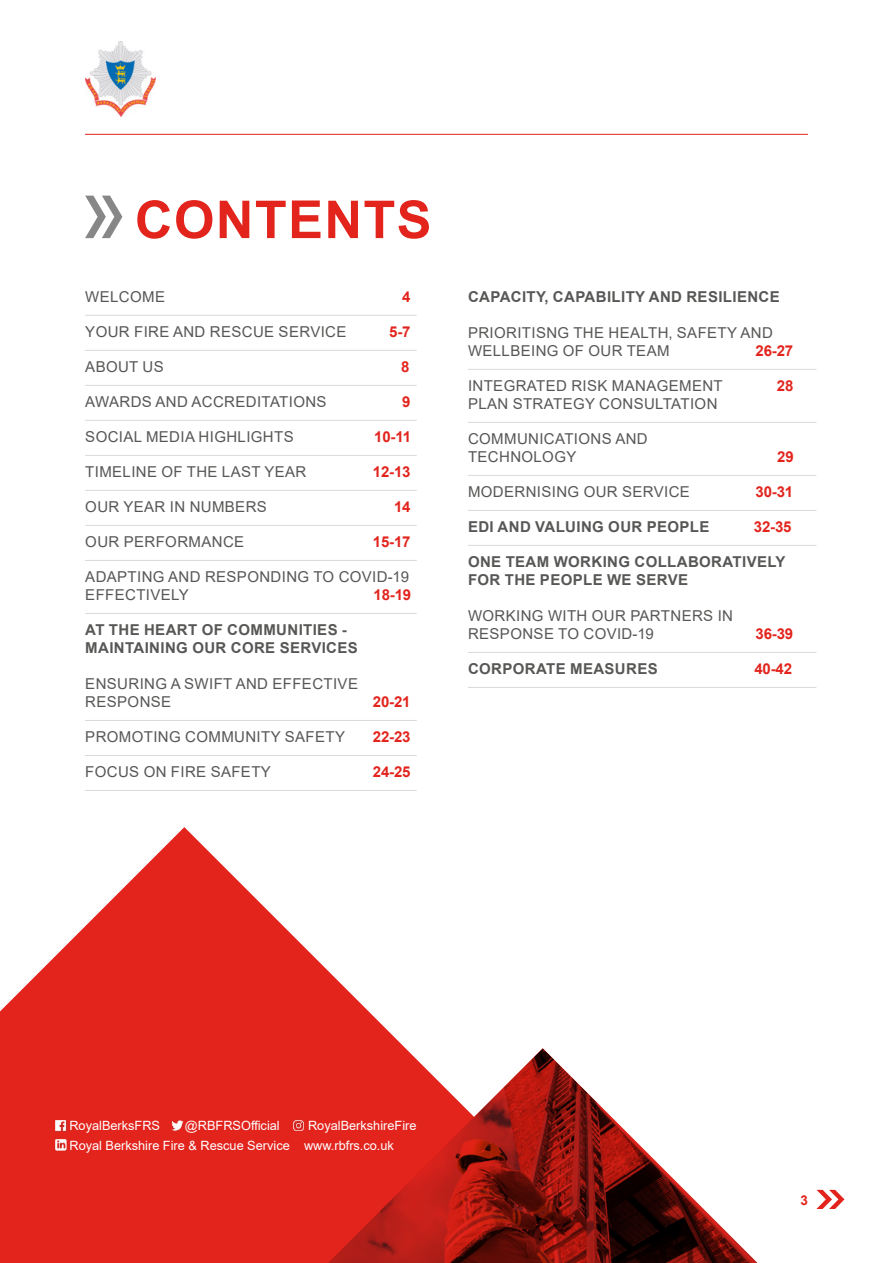
<style>
.page{position:relative;width:893px;height:1263px;background:#fff}
.page>*{position:absolute;margin:0;border:0;box-sizing:border-box;transform-origin:0 0}
.t1{font:700 52.2px "Arial";letter-spacing:.025em;color:#e2241d}
.t2{font:15px/18px "Arial";letter-spacing:.025em;color:#575756}
.t3{font:700 15px/18px "Arial";letter-spacing:.025em;color:#575756}
.t4{font:700 15px "Arial";letter-spacing:-.01em;color:#e2241d}
.t5{font:700 13.5px "Arial";color:#e2241d}
.Body_copy{font:12.75px/20.2px "Arial";color:#fff}
.s1{font-size:52.5px}
</style>
<div class="page">
<svg style="left:816px;top:1190px;width:28px;height:19px"></svg>
<svg style="left:0;top:827px;width:405px;height:436px;fill:#e2241d"></svg>
<img style="left:328px;top:1048px;width:429px;height:215px">
<svg style="left:85px;top:196px;width:37px;height:42px"></svg>
<hr style="left:85px;top:134px;width:723px;height:1px;background:#e2241d">
<img style="left:85px;top:42px;width:71px;height:74px">
<hr style="left:85px;top:315px;width:332px;height:1px;background:#dadada">
<hr style="left:85px;top:350px;width:332px;height:1px;background:#dadada">
<hr style="left:85px;top:385px;width:332px;height:1px;background:#dadada">
<hr style="left:85px;top:420px;width:332px;height:1px;background:#dadada">
<hr style="left:85px;top:455px;width:332px;height:1px;background:#dadada">
<hr style="left:85px;top:490px;width:332px;height:1px;background:#dadada">
<hr style="left:85px;top:525px;width:332px;height:1px;background:#dadada">
<hr style="left:85px;top:560px;width:332px;height:1px;background:#dadada">
<hr style="left:85px;top:613px;width:332px;height:1px;background:#dadada">
<hr style="left:85px;top:720px;width:332px;height:1px;background:#dadada">
<hr style="left:85px;top:755px;width:332px;height:1px;background:#dadada">
<hr style="left:85px;top:790px;width:332px;height:1px;background:#dadada">
<hr style="left:468px;top:369px;width:348px;height:1px;background:#dadada">
<hr style="left:468px;top:422px;width:348px;height:1px;background:#dadada">
<hr style="left:468px;top:475px;width:348px;height:1px;background:#dadada">
<hr style="left:468px;top:510px;width:348px;height:1px;background:#dadada">
<hr style="left:468px;top:545px;width:348px;height:1px;background:#dadada">
<hr style="left:468px;top:652px;width:348px;height:1px;background:#dadada">
<hr style="left:468px;top:687px;width:348px;height:1px;background:#dadada">
<svg style="left:55px;top:1120px;width:11px;height:11px"></svg>
<svg style="left:171px;top:1120px;width:13px;height:11px"></svg>
<svg style="left:293px;top:1120px;width:11px;height:11px"></svg>
<svg style="left:56px;top:1139px;width:11px;height:12px"></svg>
<p class="t1" style="left:135px;top:183px;width:298px">CONT<span class="s1">E</span>NTS</p>
<p class="t2" style="left:85px;top:288px;width:81px">WELCOME</p>
<p class="t4" style="left:402px;top:286px;width:10px">4</p>
<p class="t2" style="left:85px;top:323px;width:263px">YOUR FIRE AND RESCUE SERVICE</p>
<p class="t4" style="left:389px;top:321px;width:23px">5-7</p>
<p class="t2" style="left:85px;top:358px;width:80px">ABOUT US</p>
<p class="t4" style="left:401px;top:356px;width:10px">8</p>
<p class="t2" style="left:85px;top:393px;width:243px">AWARDS AND ACCREDITATIONS</p>
<p class="t4" style="left:402px;top:391px;width:10px">9</p>
<p class="t2" style="left:85px;top:428px;width:210px">SOCIAL MEDIA HIGHLIGHTS</p>
<p class="t4" style="left:374px;top:426px;width:38px">10-11</p>
<p class="t2" style="left:85px;top:463px;width:223px">TIMELINE OF THE LAST YEAR</p>
<p class="t4" style="left:373px;top:461px;width:39px">12-13</p>
<p class="t2" style="left:85px;top:498px;width:183px">OUR YEAR IN NUMBERS</p>
<p class="t4" style="left:394px;top:496px;width:18px">14</p>
<p class="t2" style="left:85px;top:533px;width:160px">OUR PERFORMANCE</p>
<p class="t4" style="left:373px;top:531px;width:39px">15-17</p>
<p class="t2" style="left:85px;top:568px;width:325px">ADAPTING AND RESPONDING TO COVID-19<br>EFFECTIVELY</p>
<p class="t4" style="left:373px;top:584px;width:39px">18-19</p>
<p class="t3" style="left:85px;top:621px;width:274px">AT THE HEART OF COMMUNITIES -<br>MAINTAINING OUR CORE SERVICES</p>
<p class="t2" style="left:85px;top:675px;width:274px">ENSURING A SWIFT AND EFFECTIVE<br>RESPONSE</p>
<p class="t4" style="left:373px;top:691px;width:39px">20-21</p>
<p class="t2" style="left:85px;top:728px;width:261px">PROMOTING COMMUNITY SAFETY</p>
<p class="t4" style="left:373px;top:726px;width:39px">22-23</p>
<p class="t2" style="left:85px;top:763px;width:187px">FOCUS ON FIRE SAFETY</p>
<p class="t4" style="left:373px;top:761px;width:39px">24-25</p>
<p class="t3" style="left:468px;top:288px;width:313px">CAPACITY, CAPABILITY AND RESILIENCE</p>
<p class="t2" style="left:468px;top:324px;width:306px">PRIORITISNG THE HEALTH, SAFETY AND<br>WELLBEING OF OUR TEAM</p>
<p class="t4" style="left:755px;top:340px;width:39px">26-27</p>
<p class="t2" style="left:468px;top:377px;width:256px">INTEGRATED RISK MANAGEMENT</p>
<p class="t4" style="left:777px;top:375px;width:18px">28</p>
<p class="t2" style="left:468px;top:395px;width:251px">PLAN STRATEGY CONSULTATION</p>
<p class="t2" style="left:468px;top:430px;width:181px">COMMUNICATIONS AND<br>TECHNOLOGY</p>
<p class="t4" style="left:777px;top:446px;width:18px">29</p>
<p class="t2" style="left:468px;top:483px;width:223px">MODERNISING OUR SERVICE</p>
<p class="t4" style="left:755px;top:481px;width:39px">30-31</p>
<p class="t3" style="left:468px;top:518px;width:243px">EDI AND VALUING OUR PEOPLE</p>
<p class="t4" style="left:754px;top:516px;width:39px">32-35</p>
<p class="t3" style="left:468px;top:553px;width:319px">ONE TEAM WORKING COLLABORATIVELY<br>FOR THE PEOPLE WE SERVE</p>
<p class="t2" style="left:468px;top:607px;width:266px">WORKING WITH OUR PARTNERS IN<br>RESPONSE TO COVID-19</p>
<p class="t4" style="left:755px;top:623px;width:39px">36-39</p>
<p class="t3" style="left:468px;top:660px;width:191px">CORPORATE MEASURES</p>
<p class="t4" style="left:754px;top:658px;width:39px">40-42</p>
<p class="Body_copy" style="left:69px;top:1115px;width:92px">RoyalBerksFRS</p>
<p class="Body_copy" style="left:185px;top:1115px;width:96px">@RBFRSOfficial</p>
<p class="Body_copy" style="left:69px;top:1115px;width:349px;text-indent:239px">RoyalBerkshireFire<br>Royal Berkshire Fire &amp; Rescue Service www.rbfrs.co.uk</p>
<p class="t5" style="left:800px;top:1190px;width:9px">3</p>
</div>
